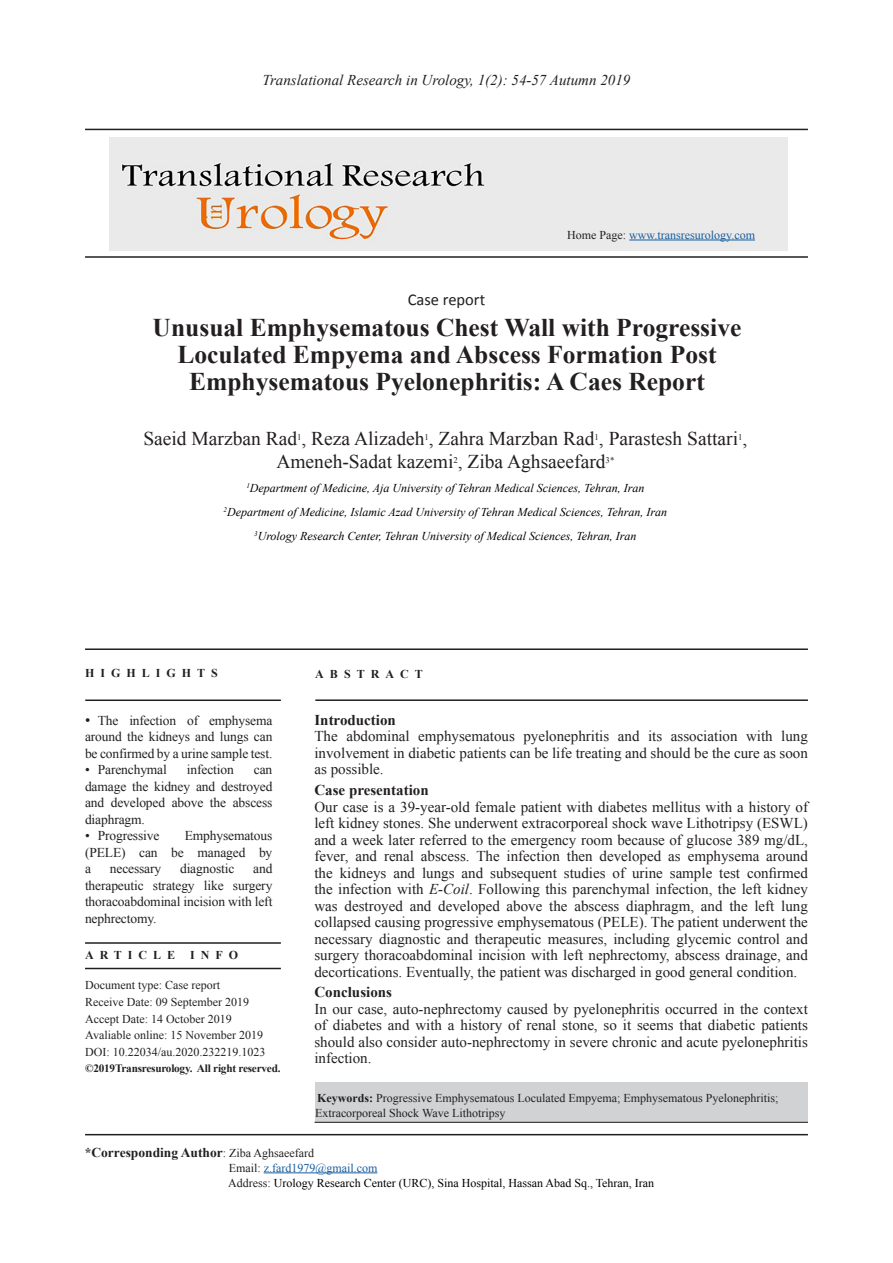
<style>
.page{position:relative;width:893px;height:1263px;background:#fff}
.page>*{position:absolute;margin:0;border:0;box-sizing:border-box;transform-origin:0 0}
.Title_Article{font:700 25.5px/27px "Times New Roman";color:#231f20;text-align:center}
.t1{font:19.5px "Times New Roman";color:#231f20}
.Title_Article-2{font:16.5px "Calibri";color:#231f20}
.main-text{font:15px/16.5px "Times New Roman";color:#231f20;text-align:justify}
.t2{font:italic 15px "Times New Roman";color:#231f20}
.main-text-2{font:700 15px "Times New Roman";color:#231f20}
.t3{font:13.5px/16.5px "Times New Roman";letter-spacing:-.01em;color:#231f20;text-align:justify}
.t4{font:700 13.5px "Times New Roman";color:#231f20}
.main-text-3{font:12px/15px "Times New Roman";color:#231f20}
.t5{font:italic 12px "Times New Roman";color:#000}
.t6{font:12px "Times New Roman";color:#000}
.t7{font:12px "Times New Roman";color:#175d9e}
.t8{font:700 12px "Times New Roman";letter-spacing:.5em;color:#231f20}
.t9{font:700 11.25px "Times New Roman";letter-spacing:-.02em;color:#231f20}
.t10{font:8.7px "Times New Roman";color:#231f20}
.s1{color:#231f20}
.s2{font-size:15px}
.s3{font-style:italic}
.s4{font-weight:700}
.s5{font-weight:400;font-size:12px}
</style>
<div class="page">
<hr style="left:85px;top:256px;width:723px;height:2px;background:#231f20">
<hr style="left:85px;top:129px;width:723px;height:1px;background:#231f20">
<img style="left:110px;top:138px;width:677px;height:112px">
<hr style="left:629px;top:240px;width:126px;height:1px;background:#175d9e">
<div style="left:315px;top:1082px;width:493px;height:40px;background:#d1d2d4"></div>
<hr style="left:264px;top:1172px;width:113px;height:1px;background:#175d9e">
<hr style="left:85px;top:699px;width:196px;height:2px;background:#231f20">
<hr style="left:315px;top:699px;width:493px;height:2px;background:#231f20">
<hr style="left:85px;top:648px;width:723px;height:2px;background:#231f20">
<hr style="left:85px;top:968px;width:196px;height:1px;background:#231f20">
<hr style="left:85px;top:942px;width:196px;height:2px;background:#231f20">
<hr style="left:85px;top:1134px;width:723px;height:1px;background:#231f20">
<hr style="left:314px;top:1122px;width:494px;height:1px;background:#231f20">
<p class="t2" style="left:263px;top:70px;width:369px">Translational Research in Urology, 1(2): 54-57 Autumn 2019</p>
<p class="Title_Article-2" style="left:408px;top:289px;width:79px">Case report</p>
<p class="t7" style="left:567px;top:227px;width:189px"><span class="s1">Home Page:</span> www.transresurology.com</p>
<p class="Title_Article" style="left:153px;top:313px;width:590px">Unusual Emphysematous Chest Wall with Progressive<br>Loculated Empyema and Abscess Formation Post<br>Emphysematous Pyelonephritis: A Caes Report</p>
<p class="t1" style="left:143px;top:426px;width:605px">Saeid Marzban Rad , Reza Alizadeh , Zahra Marzban Rad , Parastesh Sattari ,</p>
<p class="t10" style="left:297px;top:431px;width:6px">1</p>
<p class="t10" style="left:424px;top:431px;width:6px">1</p>
<p class="t10" style="left:594px;top:431px;width:6px">1</p>
<p class="t10" style="left:738px;top:431px;width:6px">1</p>
<p class="t1" style="left:276px;top:448px;width:331px">Ameneh-Sadat kazemi , Ziba Aghsaeefard</p>
<p class="t10" style="left:453px;top:454px;width:6px">2</p>
<p class="t10" style="left:606px;top:454px;width:10px">3*</p>
<p class="t5" style="left:246px;top:479px;width:399px"><sup>1</sup>Department of Medicine, Aja University of Tehran Medical Sciences, Tehran, Iran</p>
<p class="t5" style="left:224px;top:503px;width:445px"><sup>2</sup>Department of Medicine, Islamic Azad University of Tehran Medical Sciences, Tehran, Iran</p>
<p class="t5" style="left:254px;top:527px;width:384px"><sup>3</sup>Urology Research Center, Tehran University of Medical Sciences, Tehran, Iran</p>
<p class="t8" style="left:85px;top:665px;width:134px">HIGHLIGHTS</p>
<p class="t8" style="left:315px;top:665px;width:109px">ABSTRACT</p>
<p class="t3" style="left:85px;top:712px;width:189px"><span class="s2">•</span> The infection of emphysema around the kidneys and lungs can be confirmed by a urine sample test.</p>
<p class="t3" style="left:85px;top:761px;width:83px">• Parenchymal</p>
<p class="t3" style="left:187px;top:761px;width:48px">infection</p>
<p class="main-text-2" style="left:314px;top:709px;width:83px">Introduction</p>
<p class="main-text" style="left:314px;top:728px;width:495px">The abdominal emphysematous pyelonephritis and its association with lung involvement in diabetic patients can be life treating and should be the cure as soon as possible.</p>
<p class="main-text-2" style="left:314px;top:780px;width:116px">Case presentation</p>
<p class="main-text" style="left:314px;top:798px;width:495px">Our case is a 39-year-old female patient with diabetes mellitus with a history of left kidney stones. She underwent extracorporeal shock wave Lithotripsy (ESWL) and a week later referred to the emergency room because of glucose 389 mg/dL, fever, and renal abscess. The infection then developed as emphysema around the kidneys and lungs and subsequent studies of urine sample test confirmed the infection with <span class="s3">E-Coil</span>. Following this parenchymal infection, the left kidney was destroyed and developed above the abscess diaphragm, and the left lung collapsed causing progressive emphysematous (PELE). The patient underwent the necessary diagnostic and therapeutic measures, including glycemic control and surgery thoracoabdominal incision with left nephrectomy, abscess drainage, and decortications. Eventually, the patient was discharged in good general condition.</p>
<p class="main-text-2" style="left:314px;top:982px;width:79px">Conclusions</p>
<p class="main-text" style="left:314px;top:1000px;width:495px">In our case, auto-nephrectomy caused by pyelonephritis occurred in the context of diabetes and with a history of renal stone, so it seems that diabetic patients should also consider auto-nephrectomy in severe chronic and acute pyelonephritis infection.</p>
<p class="main-text-3" style="left:315px;top:1090px;width:465px"><span class="s4">Keywords:</span> Progressive Emphysematous Loculated Empyema; Emphysematous Pyelonephritis;<br>Extracorporeal Shock Wave Lithotripsy</p>
<p class="t3" style="left:85px;top:761px;width:189px;text-indent:169px">can damage the kidney and destroyed and developed above the abscess diaphragm.</p>
<p class="t3" style="left:85px;top:827px;width:76px">• Progressive</p>
<p class="t3" style="left:85px;top:827px;width:189px;text-indent:100px">Emphysematous (PELE) can be managed by a</p>
<p class="t3" style="left:85px;top:860px;width:189px;text-indent:168px">and therapeutic strategy like surgery thoracoabdominal incision with left nephrectomy.</p>
<p class="t8" style="left:85px;top:947px;width:92px">ARTICLE</p>
<p class="t8" style="left:190px;top:947px;width:49px">INFO</p>
<p class="t3" style="left:110px;top:860px;width:53px">necessary</p>
<p class="t3" style="left:180px;top:860px;width:56px">diagnostic</p>
<p class="main-text-3" style="left:85px;top:978px;width:136px">Document type: Case report</p>
<p class="main-text-3" style="left:85px;top:994px;width:165px">Receive Date: 09 September 2019</p>
<p class="main-text-3" style="left:85px;top:1011px;width:148px">Accept Date: 14 October 2019</p>
<p class="main-text-3" style="left:85px;top:1027px;width:179px">Avaliable online: 15 November 2019</p>
<p class="main-text-3" style="left:85px;top:1044px;width:182px">DOI: 10.22034/au.2020.232219.1023</p>
<p class="t9" style="left:85px;top:1060px;width:197px">©2019Transresurology. All right reserved.</p>
<p class="t4" style="left:85px;top:1143px;width:231px">*Corresponding Author<span class="s5">: Ziba Aghsaeefard</span></p>
<p class="t7" style="left:229px;top:1159px;width:150px"><span class="s1">Email:</span> z.fard1979@gmail.com</p>
<p class="t6" style="left:228px;top:1174px;width:428px"><span class="s1">Address:</span> Urology Research Center (URC), Sina Hospital, Hassan Abad Sq., Tehran, Iran</p>
</div>
